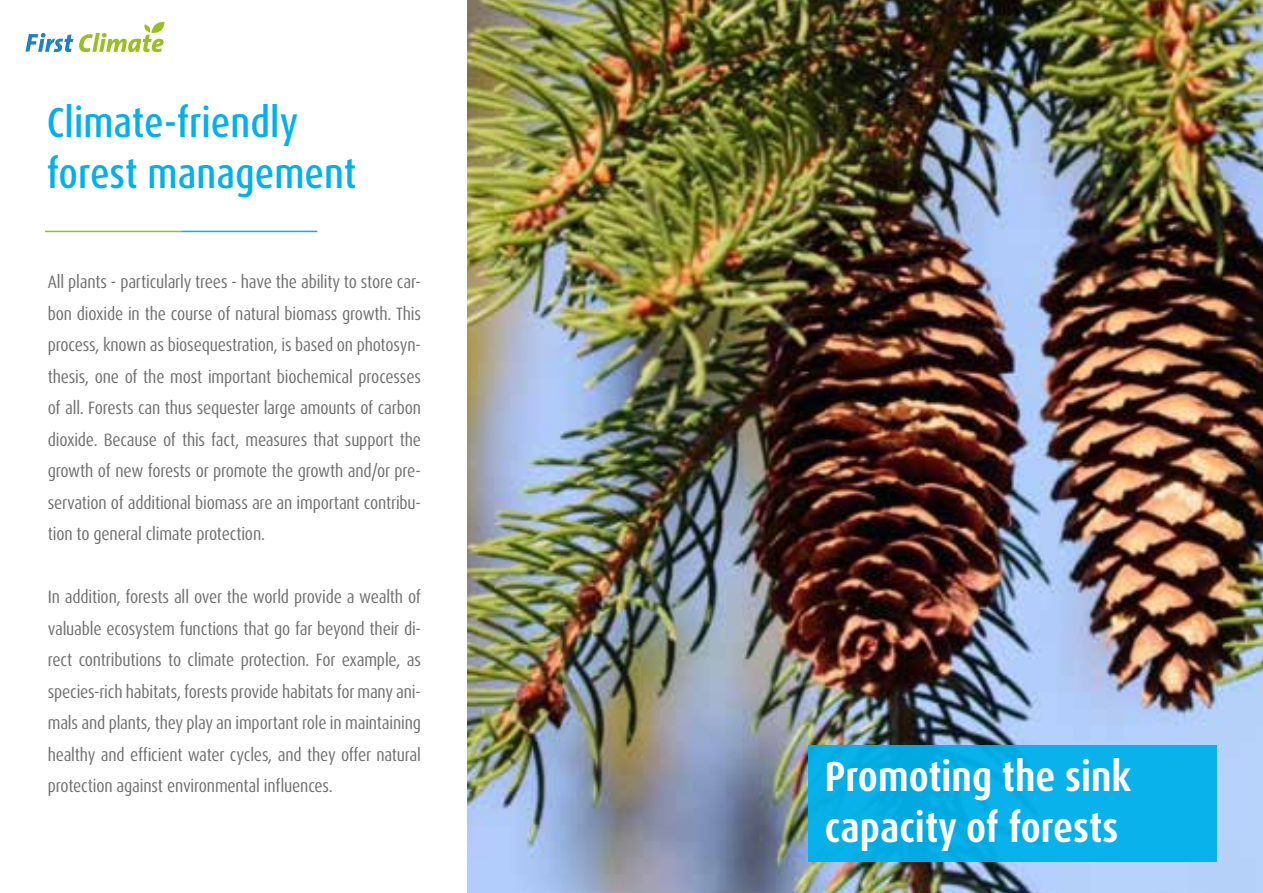
<style>
.page{position:relative;width:1263px;height:893px;background:#fff}
.page>*{position:absolute;margin:0;border:0;box-sizing:border-box;transform-origin:0 0}
.t1{font:700 condensed 42px/50.4px "Dax Pro";color:#fff}
.t2{font:500 condensed 42px/50.4px "Dax Pro";color:#00b1eb}
.t3{font:condensed 18px/31.5px "Dax Pro";letter-spacing:-.01em;color:#706f6f;text-align:justify}
</style>
<div class="page">
<img style="left:467px;top:0;width:796px;height:893px">
<svg style="left:26px;top:33px;width:47px;height:19px"></svg>
<svg style="left:79px;top:22px;width:85px;height:30px"></svg>
<hr style="left:45px;top:231px;width:136px;height:1px;background:#95c11f">
<hr style="left:181px;top:231px;width:136px;height:1px;background:#00b1eb">
<div style="left:808px;top:745px;width:408px;height:116px;background:#09b2eb"></div>
<h1 class="t2" style="left:47px;top:98px;width:311px">Climate-friendly forest management</h1>
<p class="t3" style="left:48px;top:266px;width:375px">All plants - particularly trees - have the ability to store car&shy;bon dioxide in the course of natural biomass growth. This process, known as biosequestration, is based on photosyn&shy;thesis, one of the most important biochemical processes of all. Forests can thus sequester large amounts of carbon dioxide. Because of this fact, measures that support the growth of new forests or promote the growth and/or pre&shy;servation of additional biomass are an important contribu&shy;tion to general climate protection.</p>
<p class="t3" style="left:48px;top:581px;width:375px">In addition, forests all over the world provide a wealth of valuable ecosystem functions that go far beyond their di&shy;rect contributions to climate protection. For example, as species-rich habitats, forests provide habitats for many ani&shy;mals and plants, they play an important role in maintaining healthy and efficient water cycles, and they offer natural protection against environmental influences.</p>
<h1 class="t1" style="left:825px;top:752px;width:308px">Promoting the sink capacity of forests</h1>
</div>
